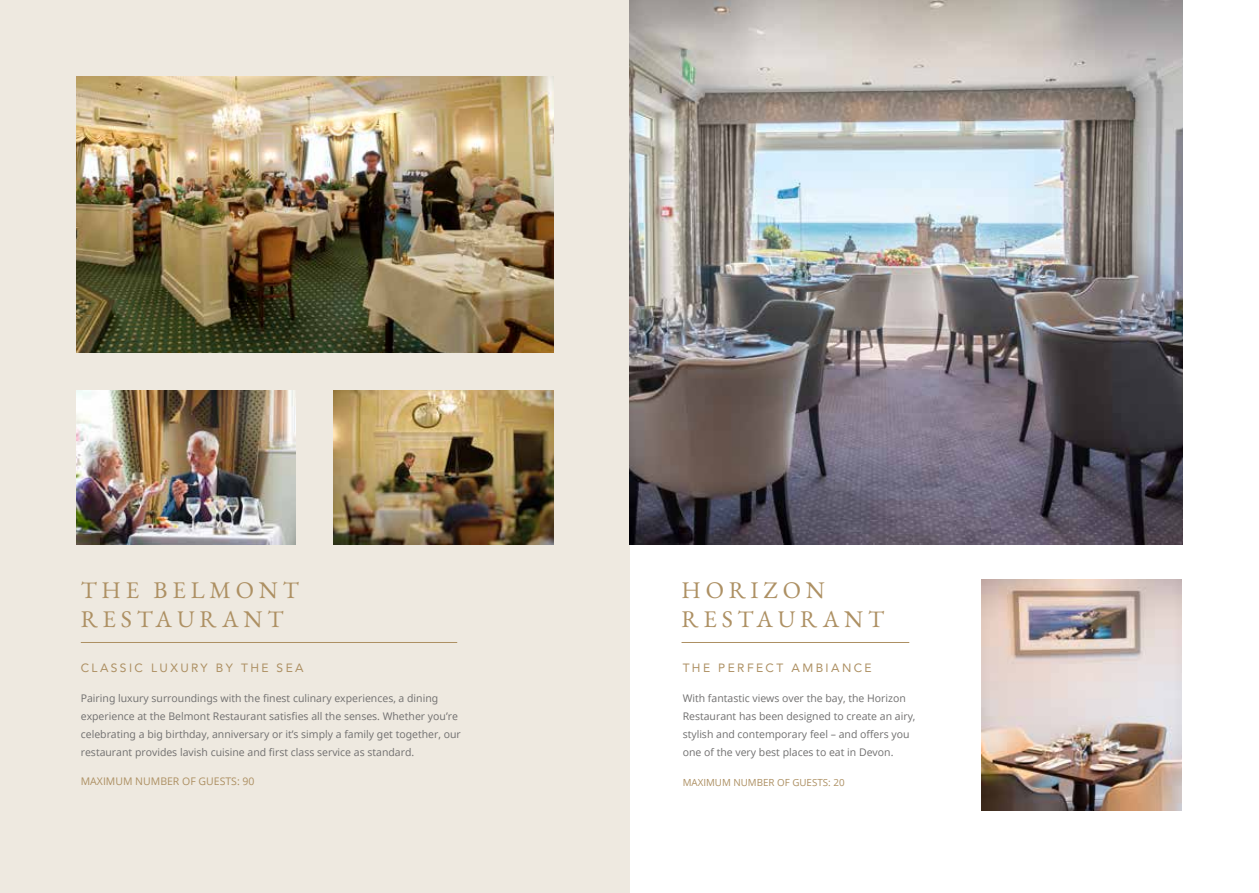
<style>
.page{position:relative;width:1259px;height:893px;background:#fff}
.page>*{position:absolute;margin:0;border:0;box-sizing:border-box;transform-origin:0 0}
.t1{font:23.85px/28.7px "EB Garamond";letter-spacing:.2em;color:#ad9063}
.t2{font:12px "Avenir";letter-spacing:.2em;color:#ad9063}
.t3{font:10.5px/18px "Open Sans";color:#706f6f}
.t4{font:10.5px "Open Sans";color:#ad9063}
.t5{font:9.75px "Open Sans";color:#ad9063}
</style>
<div class="page">
<div style="left:0;top:0;width:629px;height:893px;background:#eee9e0"></div>
<hr style="left:81px;top:642px;width:376px;height:1px;background:#ad9063">
<img style="left:76px;top:76px;width:477px;height:277px">
<img style="left:76px;top:391px;width:220px;height:153px">
<img style="left:334px;top:391px;width:219px;height:153px">
<img style="left:981px;top:579px;width:200px;height:231px">
<hr style="left:681px;top:642px;width:228px;height:1px;background:#ad9063">
<img style="left:629px;top:0;width:553px;height:544px">
<h1 class="t1" style="left:81px;top:576px;width:219px">THE BELMONT<br>RESTAURANT</h1>
<h1 class="t1" style="left:681px;top:576px;width:204px">HORIZON<br>RESTAURANT</h1>
<p class="t2" style="left:682px;top:658px;width:190px">THE PERFECT AMBIANCE</p>
<p class="t3" style="left:682px;top:689px;width:234px">With fantastic views over the bay, the Horizon Restaurant has been designed to create an airy, stylish and contemporary feel – and offers you one of the very best places to eat in Devon.</p>
<p class="t5" style="left:682px;top:776px;width:163px">MAXIMUM NUMBER OF GUESTS: 20</p>
<p class="t2" style="left:81px;top:658px;width:224px">CLASSIC LUXURY BY THE SEA</p>
<p class="t3" style="left:81px;top:689px;width:381px">Pairing luxury surroundings with the finest culinary experiences, a dining experience at the Belmont Restaurant satisfies all the senses. Whether you’re celebrating a big birthday, anniversary or it’s simply a family get together, our restaurant provides lavish cuisine and first class service as standard.</p>
<p class="t4" style="left:81px;top:774px;width:175px">MAXIMUM NUMBER OF GUESTS: 90</p>
</div>
